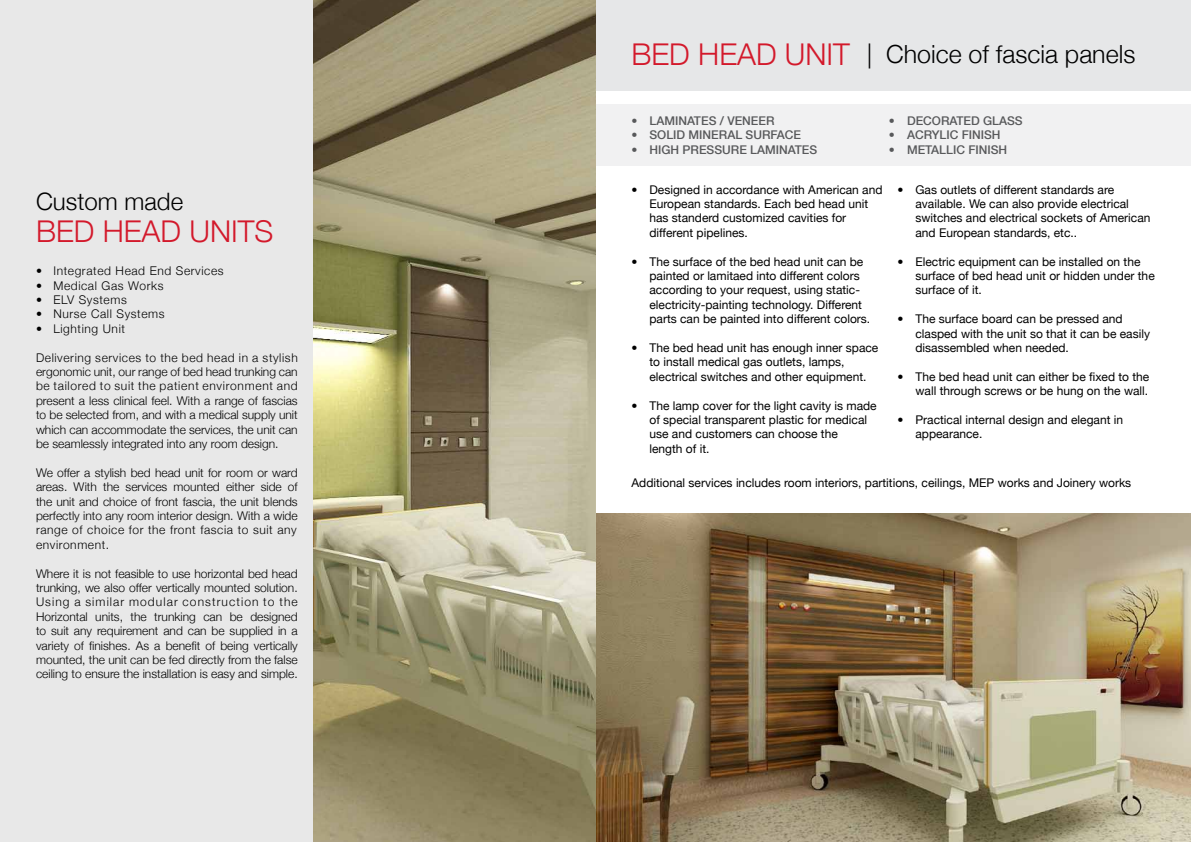
<style>
.page{position:relative;width:1191px;height:842px;background:#fff}
.page>*{position:absolute;margin:0;border:0;box-sizing:border-box;transform-origin:0 0}
.t1{font:300 30px "Helvetica Neue";color:#d3192b}
.t2{font:300 25px "Helvetica Neue";color:#000}
.t3{font:300 24px "Helvetica Neue";color:#000}
.t4{font:12px/14.4px "Helvetica Neue";color:#000}
.t5{font:300 12px/14.4px "Helvetica Neue";color:#000;text-align:justify}
.t6{font:500 12px "Helvetica Neue";color:#58595b}
</style>
<div class="page">
<img style="left:595px;top:513px;width:596px;height:329px">
<div style="left:595px;top:0;width:596px;height:91px;background:#e6e7e8"></div>
<div style="left:595px;top:104px;width:596px;height:62px;background:#f1f1f2"></div>
<div style="left:0;top:0;width:313px;height:842px;background:#e8e8e8"></div>
<img style="left:313px;top:0;width:282px;height:842px">
<h3 class="t3" style="left:36px;top:187px;width:149px">Custom made</h3>
<h1 class="t1" style="left:36px;top:213px;width:239px">bed head unitS</h1>
<p class="t5" style="left:36px;top:263px;width:189px">• Integrated Head End Services</p>
<p class="t5" style="left:36px;top:278px;width:129px">• Medical Gas Works</p>
<p class="t5" style="left:36px;top:292px;width:26px">• ELV</p>
<p class="t5" style="left:79px;top:292px;width:50px">Systems</p>
<p class="t5" style="left:36px;top:307px;width:130px">• Nurse Call Systems</p>
<p class="t5" style="left:36px;top:321px;width:91px">• Lighting Unit</p>
<p class="t5" style="left:36px;top:350px;width:263px">Delivering services to the bed head in a stylish ergonomic unit, our range of bed head trunking can be tailored to suit the patient environment and present a less clinical feel. With a range of fascias to be selected from, and with a medical supply unit which can accommodate the services, the unit can be seamlessly integrated into any room design.</p>
<p class="t5" style="left:36px;top:465px;width:263px">We offer a stylish bed head unit for room or ward areas. With the services mounted either side of the unit and choice of front fascia, the unit blends perfectly into any room interior design. With a wide range of choice for the front fascia to suit any environment.</p>
<p class="t5" style="left:36px;top:566px;width:263px">Where it is not feasible to use horizontal bed head trunking, we also offer vertically mounted solution.<br>Using a similar modular construction to the Horizontal units, the trunking can be designed to suit any requirement and can be supplied in a variety of finishes. As a benefit of being vertically mounted, the unit can be fed directly from the false ceiling to ensure the installation is easy and simple.</p>
<h1 class="t1" style="left:631px;top:36px;width:20px">BED</h1>
<h1 class="t1" style="left:698px;top:36px;width:20px">HEAD</h1>
<h1 class="t1" style="left:785px;top:36px;width:17px">UNIT</h1>
<h2 class="t2" style="left:866px;top:39px;width:270px">| Choice of fascia panels</h2>
<p class="t6" style="left:631px;top:113px;width:144px">• LAMINATES / VENEER</p>
<p class="t6" style="left:631px;top:128px;width:171px">• SOLID MINERAL SURFACE</p>
<p class="t6" style="left:631px;top:142px;width:187px">• HIGH PRESSURE LAMINATES</p>
<p class="t6" style="left:889px;top:113px;width:135px">• DECORATED GLASS</p>
<p class="t6" style="left:889px;top:128px;width:111px">• ACRYLIC FINISH</p>
<p class="t6" style="left:889px;top:142px;width:118px">• METALLIC FINISH</p>
<p class="t4" style="left:649px;top:182px;width:234px;text-indent:-18px">• Designed in accordance with American and European standards. Each bed head unit has standerd customized cavities for different pipelines.</p>
<p class="t4" style="left:649px;top:254px;width:222px;text-indent:-18px">• The surface of the bed head unit can be painted or lamitaed into different colors according to your request, using static&shy;electricity-painting technology. Different parts can be painted into different colors.</p>
<p class="t4" style="left:649px;top:340px;width:230px;text-indent:-18px">• The bed head unit has enough inner space to install medical gas outlets, lamps, electrical switches and other equipment.</p>
<p class="t4" style="left:649px;top:398px;width:229px;text-indent:-18px">• The lamp cover for the light cavity is made of special transparent plastic for medical use and customers can choose the<br>length of it.</p>
<p class="t4" style="left:915px;top:182px;width:236px;text-indent:-18px">• Gas outlets of different standards are available. We can also provide electrical switches and electrical sockets of American and European standards, etc..</p>
<p class="t4" style="left:915px;top:254px;width:241px;text-indent:-18px">• Electric equipment can be installed on the surface of bed head unit or hidden under the surface of it.</p>
<p class="t4" style="left:915px;top:312px;width:236px;text-indent:-18px">• The surface board can be pressed and clasped with the unit so that it can be easily disassembled when needed.</p>
<p class="t4" style="left:897px;top:369px;width:253px;text-align:right">• The bed head unit can either be fixed to the wall through screws or be hung on the wall.</p>
<p class="t4" style="left:915px;top:412px;width:209px;text-indent:-18px">• Practical internal design and elegant in appearance.</p>
<p class="t4" style="left:631px;top:475px;width:501px">Additional services includes room interiors, partitions, ceilings, MEP works and Joinery works</p>
</div>
